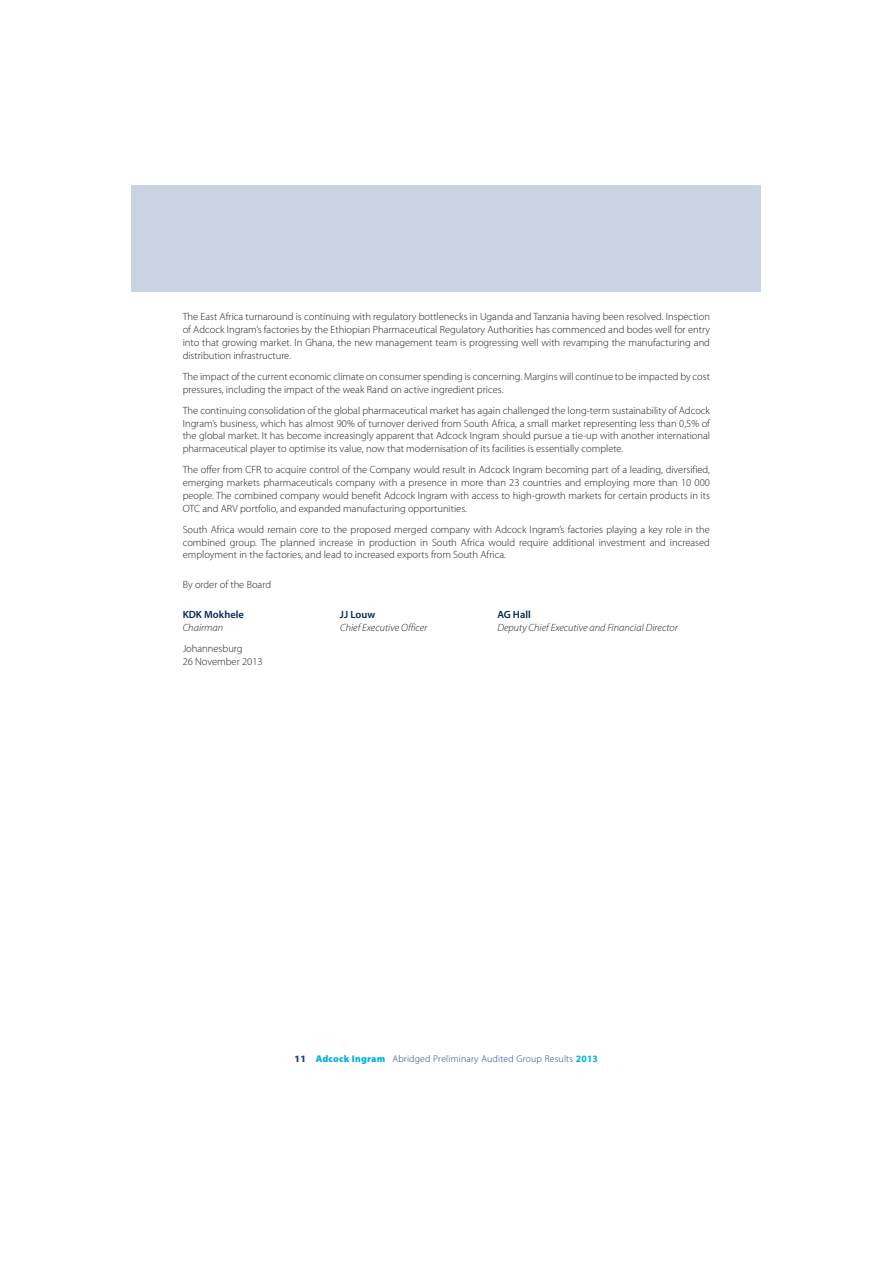
<style>
.page{position:relative;width:893px;height:1263px;background:#fff}
.page>*{position:absolute;margin:0;border:0;box-sizing:border-box;transform-origin:0 0}
.t1{font:300 10.5px/12.8px "Myriad Pro";color:#231f20;text-align:justify}
.t2{font:italic 300 10.5px "Myriad Pro";color:#231f20}
.t3{font:600 10.5px "Myriad Pro";color:#002953}
.t4{font:300 9.75px "Myriad Pro";letter-spacing:.02em;color:#25408e}
.s1{font-weight:900}
.s2{font-weight:900;color:#00b3dc}
.s3{font-weight:700;color:#00b3dc}
</style>
<div class="page">
<div style="left:132px;top:185px;width:629px;height:106px;background:#cad3e2"></div>
<p class="t1" style="left:183px;top:311px;width:529px">The East Africa turnaround is continuing with regulatory bottlenecks in Uganda and Tanzania having been resolved. Inspection of Adcock Ingram’s factories by the Ethiopian Pharmaceutical Regulatory Authorities has commenced and bodes well for entry into that growing market. In Ghana, the new management team is progressing well with revamping the manufacturing and distribution infrastructure.</p>
<p class="t1" style="left:183px;top:371px;width:529px">The impact of the current economic climate on consumer spending is concerning. Margins will continue to be impacted by cost pressures, including the impact of the weak Rand on active ingredient prices.</p>
<p class="t1" style="left:183px;top:405px;width:529px">The continuing consolidation of the global pharmaceutical market has again challenged the long-term sustainability of Adcock Ingram’s business, which has almost 90% of turnover derived from South Africa, a small market representing less than 0,5% of the global market. It has become increasingly apparent that Adcock Ingram should pursue a tie-up with another international pharmaceutical player to optimise its value, now that modernisation of its facilities is essentially complete.</p>
<p class="t1" style="left:183px;top:464px;width:529px">The offer from CFR to acquire control of the Company would result in Adcock Ingram becoming part of a leading, diversified, emerging markets pharmaceuticals company with a presence in more than 23 countries and employing more than 10 000 people. The combined company would benefit Adcock Ingram with access to high-growth markets for certain products in its OTC and ARV portfolio, and expanded manufacturing opportunities.</p>
<p class="t1" style="left:183px;top:524px;width:529px">South Africa would remain core to the proposed merged company with Adcock Ingram’s factories playing a key role in the combined group. The planned increase in production in South Africa would require additional investment and increased employment in the factories, and lead to increased exports from South Africa.</p>
<p class="t1" style="left:183px;top:579px;width:90px">By order of the Board</p>
<p class="t3" style="left:183px;top:610px;width:63px">KDK Mokhele</p>
<p class="t3" style="left:340px;top:610px;width:37px">JJ Louw</p>
<p class="t3" style="left:497px;top:610px;width:35px">AG Hall</p>
<p class="t2" style="left:183px;top:623px;width:42px">Chairman</p>
<p class="t2" style="left:340px;top:623px;width:89px">Chief Executive Officer</p>
<p class="t2" style="left:497px;top:623px;width:182px">Deputy Chief Executive and Financial Director</p>
<p class="t1" style="left:183px;top:643px;width:81px">Johannesburg<br>26 November 2013</p>
<p class="t4" style="left:295px;top:1055px;width:305px"><span class="s1">11</span> <span class="s2">Adcock Ingram</span> Abridged Preliminary Audited Group Results <span class="s3">2013</span></p>
</div>
